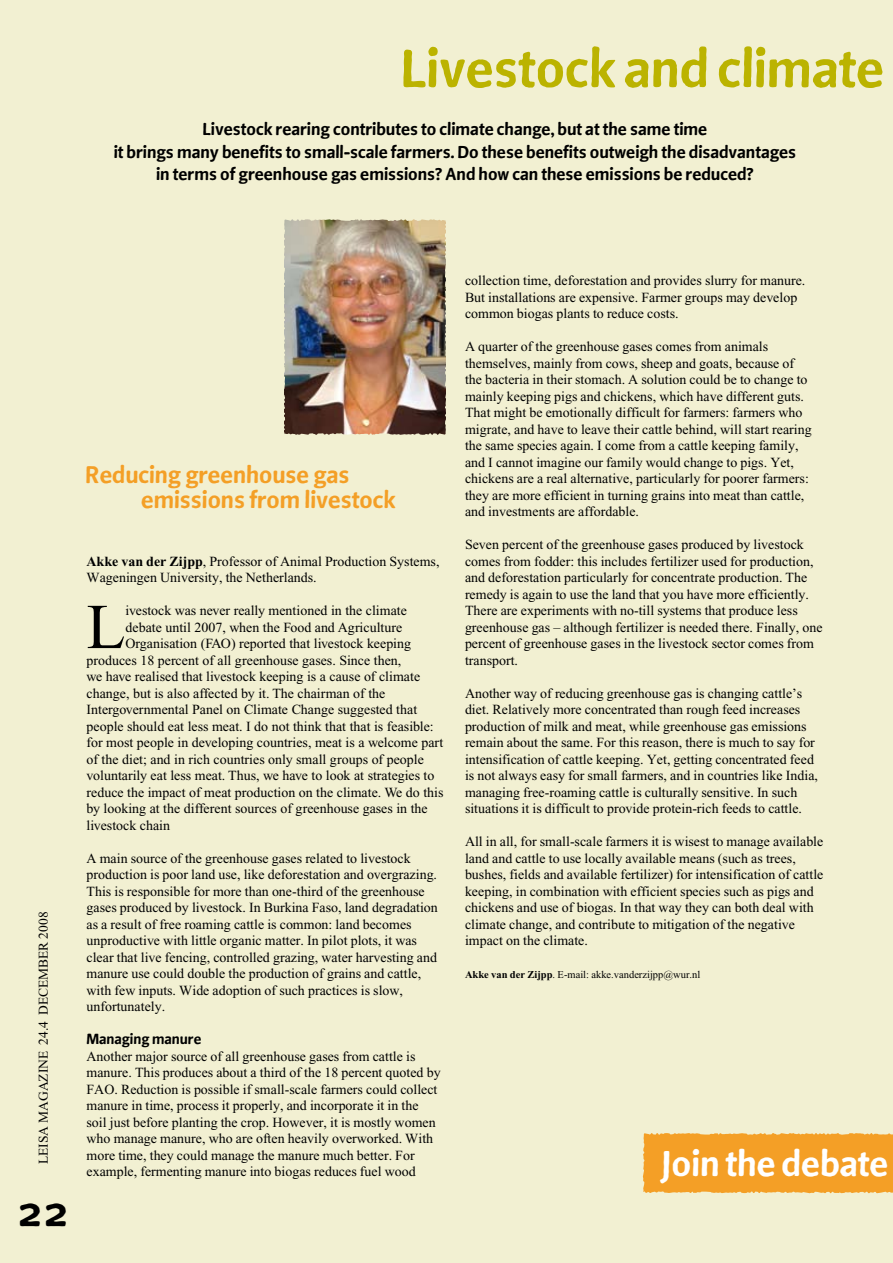
<style>
.page{position:relative;width:893px;height:1263px;background:#f2f0d2}
.page>*{position:absolute;margin:0;border:0;box-sizing:border-box;transform-origin:0 0}
.t1{font:63.75px "Times New Roman";color:#000}
.t2{font:60px "Beo Sans Bold R11";color:#bbb300}
.t3{font:48px "Beo Sans Bold R11";color:#000}
.t4{font:40.5px "Beo Sans Bold R11";color:#fff}
.t5{font:27px/24.8px "Beo Sans Bold R11";color:#f49f26}
.t6{font:19.5px/22.5px "Beo Sans Bold R11";color:#000;text-align:center}
.t7{font:16.5px "Beo Sans Bold R11";color:#000}
.t8{font:13.95px/16.5px "Times New Roman";color:#000}
.t9{font:13.5px "Times New Roman";color:#000}
.t10{font:10.5px "Times New Roman";color:#000}
.s1{font-weight:700}
</style>
<div class="page">
<img style="left:284px;top:219px;width:162px;height:216px">
<div style="left:642px;top:1133px;width:251px;height:61px;background:#f49f26"></div>
<h2 class="t2" style="left:400px;top:39px;width:485px">Livestock and climate</h2>
<p class="t6" style="left:114px;top:119px;width:684px">Livestock rearing contributes to climate change, but at the same time<br>it brings many benefits to small-scale farmers. Do these benefits outweigh the disadvantages in terms of greenhouse gas emissions? And how can these emissions be reduced?</p>
<p class="t9" style="left:36px;top:1164px;width:254px;rotate:-90deg">LEISA Magazine 24.4 december 2008</p>
<h3 class="t3" style="left:17px;top:1187px;width:54px">22</h3>
<h3 class="t5" style="left:141px;top:463px;width:256px;text-indent:-56px">Reducing greenhouse gas emissions from livestock</h3>
<p class="t8" style="left:87px;top:553px;width:354px"><span class="s1">Akke van der Zijpp</span>, Professor of Animal Production Systems,<br>Wageningen University, the Netherlands.</p>
<h1 class="t1" style="left:87px;top:592px;width:40px">L</h1>
<p class="t8" style="left:126px;top:602px;width:283px">ivestock was never really mentioned in the climate</p>
<p class="t8" style="left:126px;top:619px;width:278px">debate until 2007, when the Food and Agriculture</p>
<p class="t8" style="left:126px;top:635px;width:287px">Organisation (FAO) reported that livestock keeping</p>
<p class="t8" style="left:87px;top:652px;width:316px">produces 18 percent of all greenhouse gases. Since then,</p>
<p class="t8" style="left:87px;top:668px;width:335px">we have realised that livestock keeping is a cause of climate</p>
<p class="t8" style="left:87px;top:685px;width:300px">change, but is also affected by it. The chairman of the</p>
<p class="t8" style="left:87px;top:701px;width:332px">Intergovernmental Panel on Climate Change suggested that</p>
<p class="t8" style="left:87px;top:718px;width:349px">people should eat less meat. I do not think that that is feasible:</p>
<p class="t8" style="left:87px;top:734px;width:358px">for most people in developing countries, meat is a welcome part</p>
<p class="t8" style="left:87px;top:751px;width:339px">of the diet; and in rich countries only small groups of people</p>
<p class="t8" style="left:87px;top:767px;width:349px">voluntarily eat less meat. Thus, we have to look at strategies to</p>
<p class="t8" style="left:87px;top:784px;width:358px">reduce the impact of meat production on the climate. We do this</p>
<p class="t8" style="left:87px;top:800px;width:343px">by looking at the different sources of greenhouse gases in the</p>
<p class="t8" style="left:87px;top:817px;width:85px">livestock chain</p>
<p class="t8" style="left:87px;top:850px;width:353px">A main source of the greenhouse gases related to livestock production is poor land use, like deforestation and overgrazing.<br>This is responsible for more than one-third of the greenhouse gases produced by livestock. In Burkina Faso, land degradation as a result of free roaming cattle is common: land becomes unproductive with little organic matter. In pilot plots, it was clear that live fencing, controlled grazing, water harvesting and manure use could double the production of grains and cattle, with few inputs. Wide adoption of such practices is slow, unfortunately.</p>
<p class="t7" style="left:87px;top:1031px;width:116px">Managing manure</p>
<p class="t8" style="left:87px;top:1048px;width:356px">Another major source of all greenhouse gases from cattle is manure. This produces about a third of the 18 percent quoted by FAO. Reduction is possible if small-scale farmers could collect manure in time, process it properly, and incorporate it in the soil just before planting the crop. However, it is mostly women who manage manure, who are often heavily overworked. With more time, they could manage the manure much better. For example, fermenting manure into biogas reduces fuel wood</p>
<p class="t8" style="left:465px;top:272px;width:342px">collection time, deforestation and provides slurry for manure.<br>But installations are expensive. Farmer groups may develop common biogas plants to reduce costs.</p>
<p class="t8" style="left:465px;top:338px;width:348px">A quarter of the greenhouse gases comes from animals themselves, mainly from cows, sheep and goats, because of the bacteria in their stomach. A solution could be to change to mainly keeping pigs and chickens, which have different guts.<br>That might be emotionally difficult for farmers: farmers who migrate, and have to leave their cattle behind, will start rearing the same species again. I come from a cattle keeping family, and I cannot imagine our family would change to pigs. Yet, chickens are a real alternative, particularly for poorer farmers: they are more efficient in turning grains into meat than cattle, and investments are affordable.</p>
<p class="t8" style="left:465px;top:536px;width:359px">Seven percent of the greenhouse gases produced by livestock comes from fodder: this includes fertilizer used for production, and deforestation particularly for concentrate production. The remedy is again to use the land that you have more efficiently.<br>There are experiments with no-till systems that produce less greenhouse gas – although fertilizer is needed there. Finally, one percent of greenhouse gases in the livestock sector comes from transport.</p>
<p class="t8" style="left:465px;top:685px;width:354px">Another way of reducing greenhouse gas is changing cattle’s diet. Relatively more concentrated than rough feed increases production of milk and meat, while greenhouse gas emissions remain about the same. For this reason, there is much to say for intensification of cattle keeping. Yet, getting concentrated feed is not always easy for small farmers, and in countries like India, managing free-roaming cattle is culturally sensitive. In such situations it is difficult to provide protein-rich feeds to cattle.</p>
<p class="t8" style="left:465px;top:833px;width:360px">All in all, for small-scale farmers it is wisest to manage available land and cattle to use locally available means (such as trees, bushes, fields and available fertilizer) for intensification of cattle keeping, in combination with efficient species such as pigs and chickens and use of biogas. In that way they can both deal with climate change, and contribute to mitigation of the negative impact on the climate.</p>
<p class="t10" style="left:465px;top:969px;width:237px"><span class="s1">Akke van der Zijpp</span>. E-mail: akke.vanderzijpp@wur.nl</p>
<h3 class="t4" style="left:660px;top:1143px;width:230px">Join the debate</h3>
</div>
